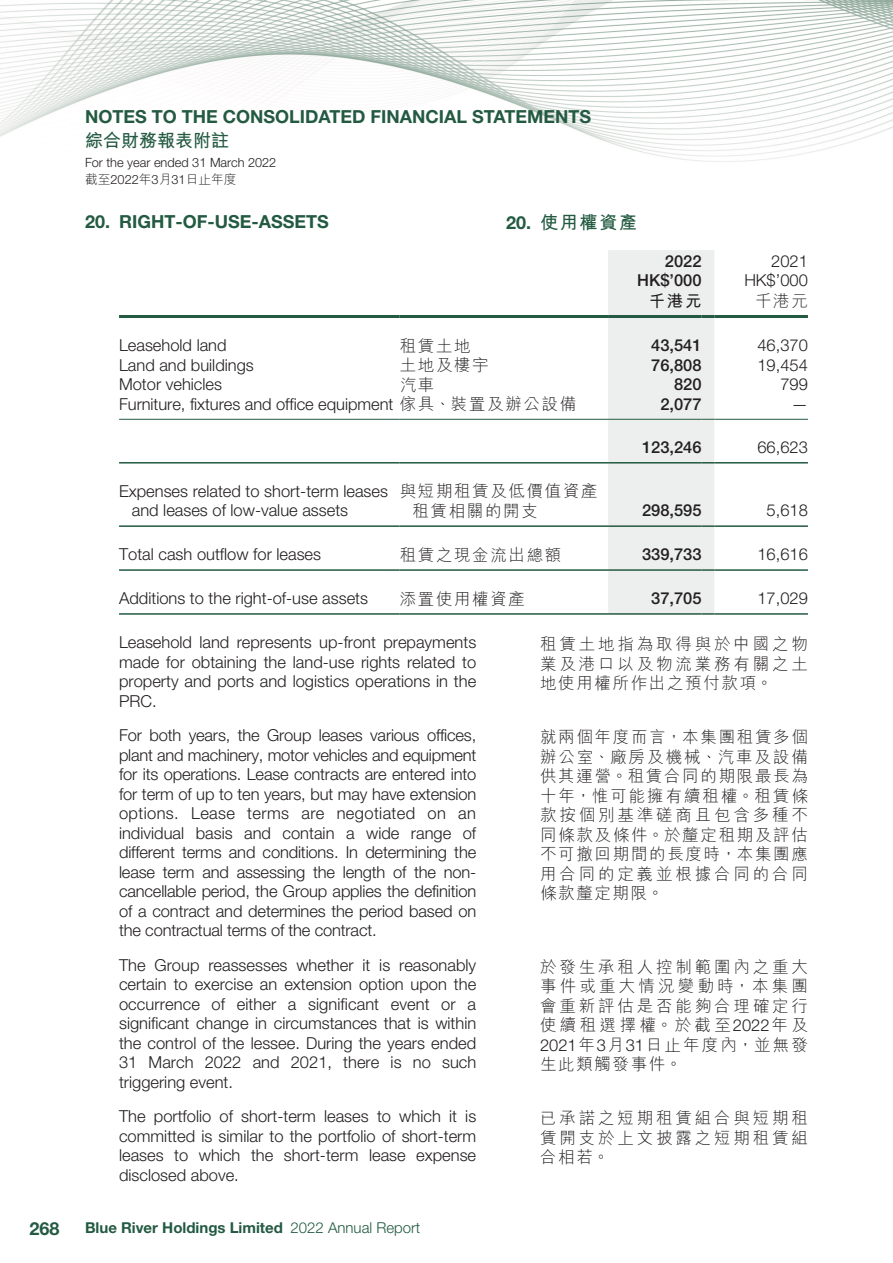
<style>
.page{position:relative;width:893px;height:1263px;background:#fff}
.page>*{position:absolute;margin:0;border:0;box-sizing:border-box;transform-origin:0 0}
._01_H1_E{font:700 18px "Helvetica Neue LT Std";color:#235a41}
._01_H1_C{font:700 18px "M Hei HK";color:#235a41}
._00_Body_Text_E{font:300 16.5px/19.5px "Helvetica Neue LT Std";color:#231f20;text-align:justify}
._00_Body_Text_C{font:300 16.5px/19.5px "M Hei HK";letter-spacing:.17em;color:#231f20;text-align:justify}
._00_Body_Text_E-2{font:500 16.5px "Helvetica Neue LT Std";color:#231f20}
._00_Body_Text_C-2{font:300 16.5px/19.5px "M Hei HK";letter-spacing:.1em;color:#231f20}
._00_Body_Text_C-3{font:700 16.5px "M Hei HK";color:#231f20}
.t1{font:700 15px "Helvetica Neue LT Std";color:#235a41}
.t2{font:300 12.75px "Helvetica Neue LT Std";color:#231f20}
.t3{font:300 12.75px "M Hei HK";color:#231f20}
.s1{font-family:"Helvetica Neue LT Std"}
.s2{font-family:"M Hei HK"}
.s3{font-weight:300}
</style>
<div class="page">
<img style="left:0;top:0;width:893px;height:464px">
<hr style="left:119px;top:419px;width:281px;height:1px;background:#235a41">
<hr style="left:400px;top:419px;width:208px;height:1px;background:#235a41">
<hr style="left:714px;top:419px;width:94px;height:1px;background:#235a41">
<hr style="left:119px;top:315px;width:281px;height:3px;background:#235a41">
<hr style="left:400px;top:315px;width:208px;height:3px;background:#235a41">
<hr style="left:714px;top:315px;width:94px;height:3px;background:#235a41">
<hr style="left:119px;top:613px;width:281px;height:2px;background:#235a41">
<hr style="left:400px;top:613px;width:208px;height:2px;background:#235a41">
<hr style="left:714px;top:613px;width:94px;height:2px;background:#235a41">
<hr style="left:119px;top:462px;width:281px;height:1px;background:#235a41">
<hr style="left:400px;top:462px;width:208px;height:1px;background:#235a41">
<hr style="left:714px;top:462px;width:94px;height:1px;background:#235a41">
<hr style="left:119px;top:525px;width:281px;height:2px;background:#235a41">
<hr style="left:400px;top:525px;width:208px;height:2px;background:#235a41">
<hr style="left:714px;top:525px;width:94px;height:2px;background:#235a41">
<hr style="left:119px;top:569px;width:281px;height:2px;background:#235a41">
<hr style="left:400px;top:569px;width:208px;height:2px;background:#235a41">
<div style="left:608px;top:250px;width:106px;height:365px;background:#edefef"></div>
<hr style="left:714px;top:569px;width:94px;height:2px;background:#235a41">
<p class="_01_H1_E" style="left:85px;top:105px;width:508px">NOTES TO THE CONSOLIDATED FINANCIAL STATEMENTS</p>
<p class="_01_H1_C" style="left:85px;top:127px;width:145px">綜合財務報表附註</p>
<p class="t2" style="left:85px;top:155px;width:193px">For the year ended 31 March 2022</p>
<p class="t3" style="left:85px;top:173px;width:153px">截至<span class="s1">2022</span>年<span class="s1">3</span>月<span class="s1">31</span>日止年度</p>
<p class="_01_H1_C" style="left:506px;top:209px;width:133px"><span class="s1">20.</span> 使用權資產</p>
<p class="_01_H1_E" style="left:85px;top:210px;width:245px">20. RIGHT-OF-USE-ASSETS</p>
<p class="_00_Body_Text_E-2" style="left:665px;top:251px;width:38px">2022</p>
<p class="_00_Body_Text_E" style="left:771px;top:251px;width:38px">2021</p>
<p class="_00_Body_Text_E-2" style="left:637px;top:271px;width:66px">HK$’000</p>
<p class="_00_Body_Text_E" style="left:744px;top:270px;width:65px">HK$’000</p>
<p class="_00_Body_Text_C-3" style="left:649px;top:288px;width:54px">千港元</p>
<p class="_00_Body_Text_C" style="left:755px;top:290px;width:54px">千港元</p>
<p class="_00_Body_Text_E" style="left:119px;top:335px;width:109px">Leasehold land</p>
<p class="_00_Body_Text_C" style="left:400px;top:336px;width:72px">租賃土地</p>
<p class="_00_Body_Text_E-2" style="left:651px;top:335px;width:52px">43,541</p>
<p class="_00_Body_Text_E" style="left:757px;top:335px;width:52px">46,370</p>
<p class="_00_Body_Text_E" style="left:119px;top:355px;width:136px">Land and buildings</p>
<p class="_00_Body_Text_C" style="left:400px;top:355px;width:91px">土地及樓宇</p>
<p class="_00_Body_Text_E-2" style="left:651px;top:355px;width:52px">76,808</p>
<p class="_00_Body_Text_E" style="left:757px;top:355px;width:52px">19,454</p>
<p class="_00_Body_Text_E" style="left:119px;top:374px;width:104px">Motor vehicles</p>
<p class="_00_Body_Text_C" style="left:400px;top:375px;width:36px">汽車</p>
<p class="_00_Body_Text_E-2" style="left:674px;top:374px;width:29px">820</p>
<p class="_00_Body_Text_E" style="left:780px;top:374px;width:29px">799</p>
<p class="_00_Body_Text_E" style="left:119px;top:394px;width:459px">Furniture, fixtures and office equipment <span class="s2">傢具、裝置及辦公設備</span></p>
<p class="_00_Body_Text_E-2" style="left:660px;top:394px;width:43px">2,077</p>
<p class="_00_Body_Text_E" style="left:791px;top:394px;width:18px">—</p>
<p class="_00_Body_Text_E-2" style="left:642px;top:437px;width:61px">123,246</p>
<p class="_00_Body_Text_E" style="left:757px;top:437px;width:52px">66,623</p>
<p class="_00_Body_Text_E" style="left:132px;top:481px;width:258px;text-indent:-13px">Expenses related to short-term leases and leases of low-value assets</p>
<p class="_00_Body_Text_C-2" style="left:412px;top:481px;width:187px;text-indent:-13px">與短期租賃及低價值資產租賃相關的開支</p>
<p class="_00_Body_Text_E-2" style="left:642px;top:500px;width:61px">298,595</p>
<p class="_00_Body_Text_E" style="left:767px;top:500px;width:43px">5,618</p>
<p class="_00_Body_Text_E" style="left:119px;top:544px;width:204px">Total cash outflow for leases</p>
<p class="_00_Body_Text_C-2" style="left:400px;top:545px;width:163px">租賃之現金流出總額</p>
<p class="_00_Body_Text_E-2" style="left:642px;top:544px;width:61px">339,733</p>
<p class="_00_Body_Text_E" style="left:757px;top:544px;width:52px">16,616</p>
<p class="_00_Body_Text_E" style="left:119px;top:588px;width:251px">Additions to the right-of-use assets</p>
<p class="_00_Body_Text_C-2" style="left:400px;top:589px;width:127px">添置使用權資產</p>
<p class="_00_Body_Text_E-2" style="left:651px;top:588px;width:52px">37,705</p>
<p class="_00_Body_Text_E" style="left:757px;top:588px;width:52px">17,029</p>
<p class="_00_Body_Text_E" style="left:119px;top:632px;width:359px">Leasehold land represents up-front prepayments made for obtaining the land-use rights related to property and ports and logistics operations in the PRC.</p>
<p class="_00_Body_Text_E" style="left:119px;top:725px;width:359px">For both years, the Group leases various offices, plant and machinery, motor vehicles and equipment for its operations. Lease contracts are entered into for term of up to ten years, but may have extension options. Lease terms are negotiated on an individual basis and contain a wide range of different terms and conditions. In determining the lease term and assessing the length of the non&shy;cancellable period, the Group applies the definition of a contract and determines the period based on the contractual terms of the contract.</p>
<p class="_00_Body_Text_E" style="left:119px;top:955px;width:359px">The Group reassesses whether it is reasonably certain to exercise an extension option upon the occurrence of either a significant event or a significant change in circumstances that is within the control of the lessee. During the years ended 31 March 2022 and 2021, there is no such triggering event.</p>
<p class="_00_Body_Text_E" style="left:119px;top:1106px;width:359px">The portfolio of short-term leases to which it is committed is similar to the portfolio of short-term leases to which the short-term lease expense disclosed above.</p>
<p class="_00_Body_Text_C" style="left:540px;top:634px;width:269px">租賃土地指為取得與於中國之物業及港口以及物流業務有關之土地使用權所作出之預付款項。</p>
<p class="_00_Body_Text_C" style="left:540px;top:727px;width:269px">就兩個年度而言，本集團租賃多個辦公室、廠房及機械、汽車及設備供其運營。租賃合同的期限最長為十年，惟可能擁有續租權。租賃條款按個別基準磋商且包含多種不同條款及條件。於釐定租期及評估不可撤回期間的長度時，本集團應用合同的定義並根據合同的合同條款釐定期限。</p>
<p class="_00_Body_Text_C" style="left:540px;top:956px;width:269px">於發生承租人控制範圍內之重大事件或重大情況變動時，本集團會重新評估是否能夠合理確定行使續租選擇權。於截至<span class="s1">2022</span>年及<span class="s1">2021</span>年<span class="s1">3</span>月<span class="s1">31</span>日止年度內，並無發生此類觸發事件。</p>
<p class="_00_Body_Text_C" style="left:540px;top:1108px;width:269px">已承諾之短期租賃組合與短期租賃開支於上文披露之短期租賃組合相若。</p>
<p class="_01_H1_E" style="left:30px;top:1218px;width:32px">268</p>
<p class="t1" style="left:85px;top:1218px;width:337px">Blue River Holdings Limited <span class="s3">2022 Annual Report</span></p>
</div>
